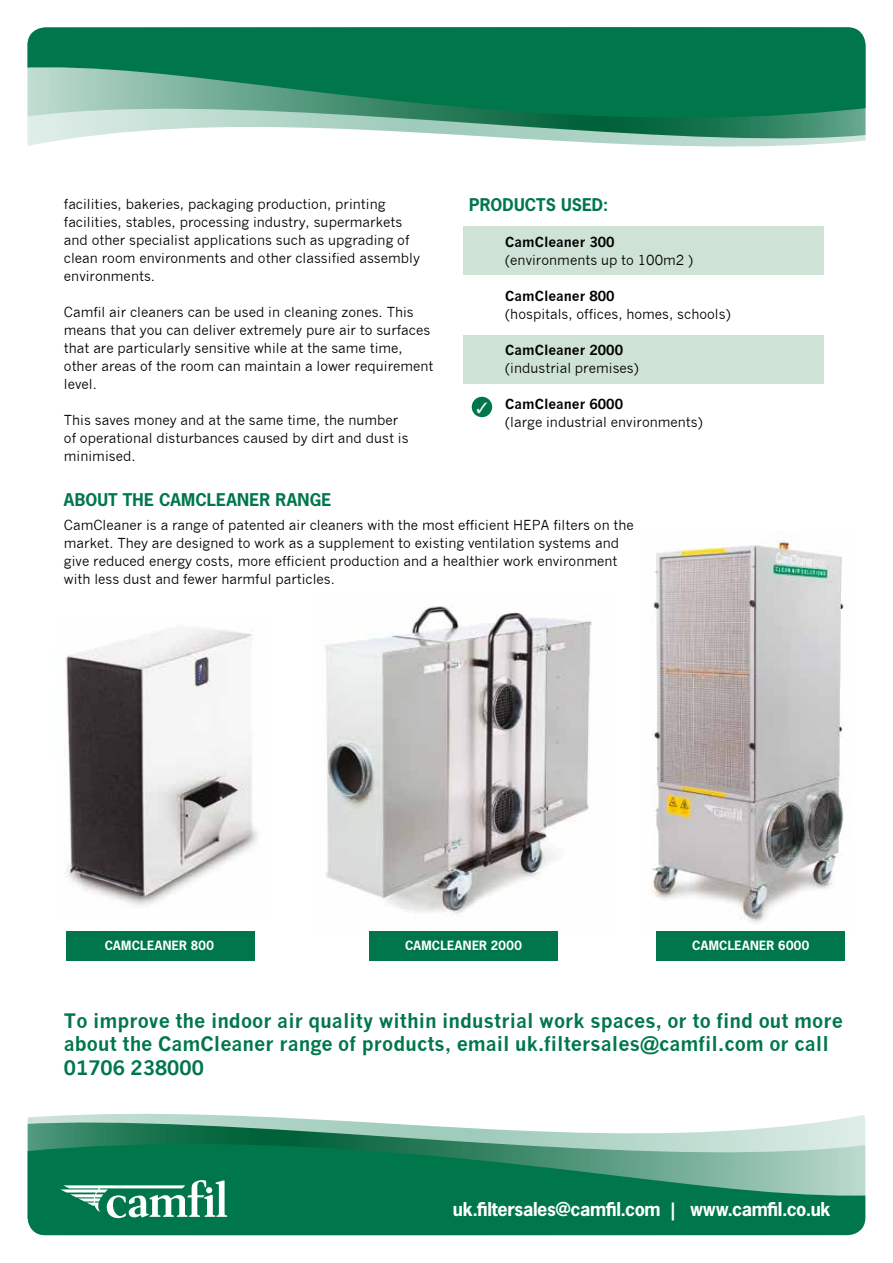
<style>
.page{position:relative;width:893px;height:1263px;background:#fff}
.page>*{position:absolute;margin:0;border:0;box-sizing:border-box;transform-origin:0 0}
.t1{font:700 19.5px/23.4px "News Gothic";color:#00774b}
.t2{font:700 18px "News Gothic Std";letter-spacing:-.02em;color:#fff}
.t3{font:700 16.5px "News Gothic Std";letter-spacing:.01em;color:#00774b}
.t4{font:13.5px/18px "News Gothic";color:#000}
.t5{font:700 13.5px "News Gothic";color:#000}
.t6{font:700 12px "News Gothic Std";letter-spacing:.025em;color:#fff}
</style>
<div class="page">
<svg style="left:28px;top:1115px;width:837px;height:120px;background:#409676"></svg>
<svg style="left:60px;top:1179px;width:168px;height:39px"></svg>
<div style="left:463px;top:335px;width:361px;height:49px;background:#cee2d6"></div>
<div style="left:463px;top:226px;width:361px;height:49px;background:#cee2d6"></div>
<svg style="left:27px;top:143px;width:807px;height:4px"></svg>
<svg style="left:27px;top:27px;width:838px;height:116px;background:#389270"></svg>
<div style="left:472px;top:397px;width:20px;height:20px;background:#00774b;border-radius:50%"></div>
<img style="left:65px;top:629px;width:193px;height:276px">
<img style="left:325px;top:606px;width:267px;height:308px">
<img style="left:652px;top:532px;width:192px;height:404px">
<div style="left:66px;top:931px;width:189px;height:29px;background:#00774b"></div>
<div style="left:369px;top:931px;width:189px;height:29px;background:#00774b"></div>
<div style="left:657px;top:931px;width:188px;height:29px;background:#00774b"></div>
<p class="t4" style="left:64px;top:196px;width:357px">facilities, bakeries, packaging production, printing facilities, stables, processing industry, supermarkets and other specialist applications such as upgrading of clean room environments and other classified assembly environments.</p>
<p class="t4" style="left:64px;top:304px;width:371px">Camfil air cleaners can be used in cleaning zones. This means that you can deliver extremely pure air to surfaces that are particularly sensitive while at the same time, other areas of the room can maintain a lower requirement level.</p>
<p class="t4" style="left:64px;top:412px;width:346px">This saves money and at the same time, the number of operational disturbances caused by dirt and dust is minimised.</p>
<p class="t3" style="left:469px;top:193px;width:140px">PRODUCTS USED:</p>
<p class="t5" style="left:505px;top:233px;width:111px">CamCleaner 300</p>
<p class="t4" style="left:505px;top:251px;width:189px">(environments up to 100m2 )</p>
<p class="t5" style="left:505px;top:287px;width:111px">CamCleaner 800</p>
<p class="t4" style="left:505px;top:305px;width:227px">(hospitals, offices, homes, schools)</p>
<p class="t5" style="left:505px;top:341px;width:119px">CamCleaner 2000</p>
<p class="t4" style="left:505px;top:359px;width:135px">(industrial premises)</p>
<p class="t5" style="left:505px;top:395px;width:119px">CamCleaner 6000</p>
<p class="t4" style="left:505px;top:413px;width:199px">(large industrial environments)</p>
<p class="t3" style="left:64px;top:489px;width:269px">ABOUT THE CAMCLEANER RANGE</p>
<p class="t4" style="left:64px;top:516px;width:571px">CamCleaner is a range of patented air cleaners with the most efficient HEPA filters on the market. They are designed to work as a supplement to existing ventilation systems and give reduced energy costs, more efficient production and a healthier work environment with less dust and fewer harmful particles.</p>
<p class="t6" style="left:105px;top:937px;width:110px">CAMCLEANER 800</p>
<p class="t6" style="left:405px;top:937px;width:118px">CAMCLEANER 2000</p>
<p class="t6" style="left:692px;top:937px;width:118px">CAMCLEANER 6000</p>
<h1 class="t1" style="left:64px;top:1009px;width:780px">To improve the indoor air quality within industrial work spaces, or to find out more about the CamCleaner range of products, email uk.filtersales@camfil.com or call<br>01706 238000</h1>
<h2 class="t2" style="left:453px;top:1197px;width:379px">uk.filtersales@camfil.com | www.camfil.co.uk</h2>
</div>
